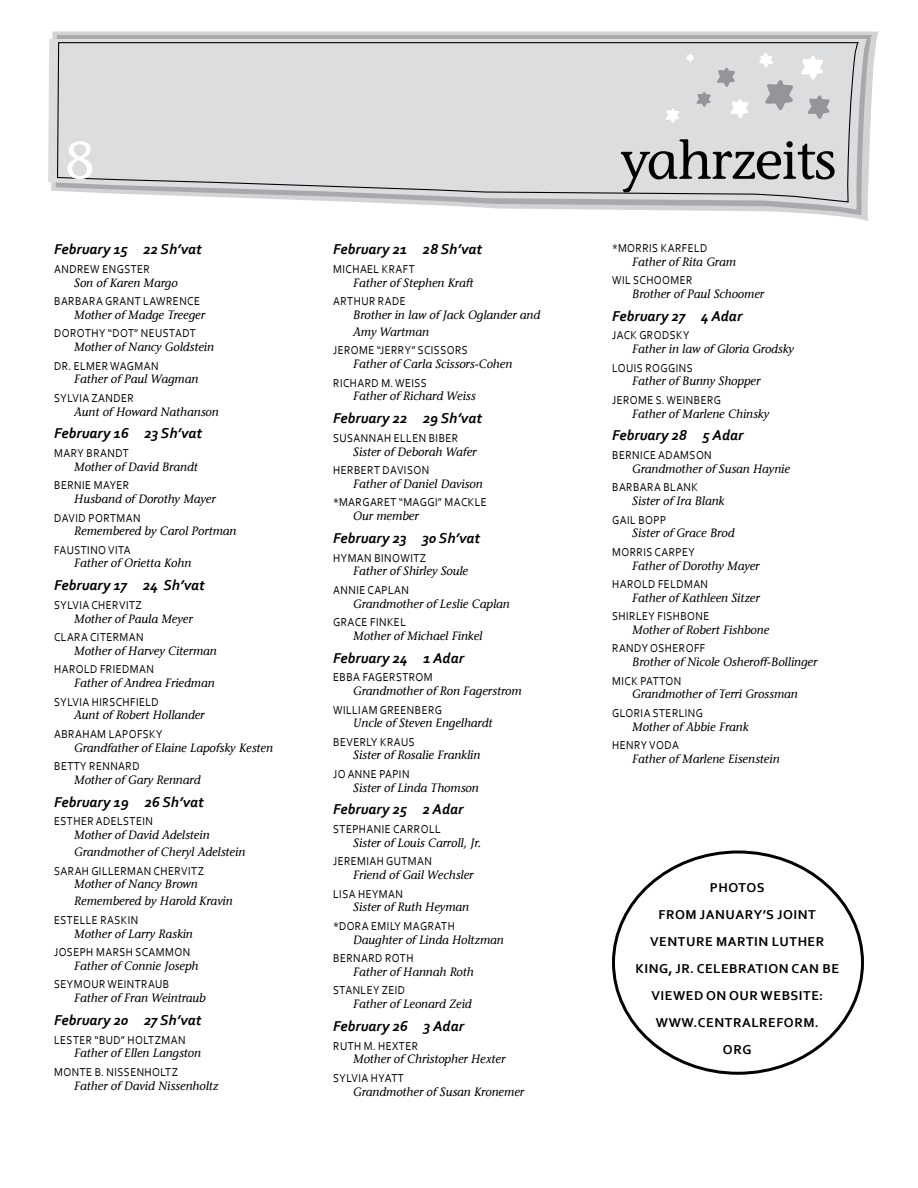
<style>
.page{position:relative;width:918px;height:1188px;background:#fff}
.page>*{position:absolute;margin:0;border:0;box-sizing:border-box;transform-origin:0 0}
.t1{font:54px "Stone Inf OSITCTT Medium";letter-spacing:-.02em;color:#000}
.t2{font:54px "Stone Inf OSITCTT Medium";color:#fff}
.t3{font:italic 700 15px "Corbel";color:#000}
.t4{font:700 13.5px/27px "Corbel";letter-spacing:.04em;color:#000;text-align:center}
.t5{font:italic 12px/17px "Stone Informal LT";color:#000}
.t6{font:12px "Corbel";letter-spacing:.04em;color:#000;scale:.9 1}
</style>
<div class="page">
<svg style="left:52px;top:32px;width:827px;height:189px"></svg>
<svg style="left:56px;top:35px;width:816px;height:180px"></svg>
<svg style="left:48px;top:39px;width:819px;height:171px"></svg>
<svg style="left:56px;top:41px;width:803px;height:162px;background:#d7d8d9"></svg>
<svg style="left:664px;top:50px;width:170px;height:74px;background:#d7d8d9"></svg>
<h1 class="t2" style="left:65px;top:127px;width:31px">8</h1>
<h1 class="t1" style="left:621px;top:128px;width:217px">yahrzeits</h1>
<p class="t3" style="left:54px;top:240px;width:150px">February 15 22 Sh’vat</p>
<p class="t6" style="left:54px;top:261px;width:108px">ANDREW ENGSTER</p>
<p class="t5" style="left:74px;top:274px;width:105px">Son of Karen Margo</p>
<p class="t6" style="left:54px;top:294px;width:164px">BARBARA GRANT LAWRENCE</p>
<p class="t5" style="left:74px;top:306px;width:132px">Mother of Madge Treeger</p>
<p class="t6" style="left:54px;top:326px;width:159px">DOROTHY “DOT” N EUSTADT</p>
<p class="t5" style="left:74px;top:338px;width:141px">Mother of Nancy Goldstein</p>
<p class="t6" style="left:54px;top:358px;width:117px">DR. ELMER WAGMAN</p>
<p class="t5" style="left:74px;top:371px;width:125px">Father of Paul Wagman</p>
<p class="t6" style="left:54px;top:390px;width:90px">SYLVIA ZANDER</p>
<p class="t5" style="left:74px;top:403px;width:146px">Aunt of Howard Nathanson</p>
<p class="t3" style="left:54px;top:424px;width:150px">February 16 23 Sh’vat</p>
<p class="t6" style="left:54px;top:446px;width:84px">MARY BRANDT</p>
<p class="t5" style="left:74px;top:458px;width:125px">Mother of David Brandt</p>
<p class="t6" style="left:54px;top:478px;width:85px">BERNIE MAYER</p>
<p class="t5" style="left:74px;top:490px;width:143px">Husband of Dorothy Mayer</p>
<p class="t6" style="left:54px;top:510px;width:98px">DAVID PORTMAN</p>
<p class="t5" style="left:74px;top:523px;width:164px">Remembered by Carol Portman</p>
<p class="t6" style="left:54px;top:542px;width:87px">FAUSTINO VITA</p>
<p class="t5" style="left:74px;top:555px;width:118px">Father of Orietta Kohn</p>
<p class="t3" style="left:54px;top:576px;width:153px">February 17 24 Sh’vat</p>
<p class="t6" style="left:54px;top:598px;width:99px">SYLVIA CHERVITZ</p>
<p class="t5" style="left:74px;top:610px;width:120px">Mother of Paula Meyer</p>
<p class="t6" style="left:54px;top:630px;width:101px">CLARA CITERMAN</p>
<p class="t5" style="left:74px;top:642px;width:144px">Mother of Harvey Citerman</p>
<p class="t6" style="left:54px;top:662px;width:112px">HAROLD FRIEDMAN</p>
<p class="t5" style="left:74px;top:675px;width:142px">Father of Andrea Friedman</p>
<p class="t6" style="left:54px;top:694px;width:118px">SYLVIA H IRSCHFIELD</p>
<p class="t5" style="left:74px;top:707px;width:132px">Aunt of Robert Hollander</p>
<p class="t6" style="left:54px;top:726px;width:122px">ABRAHAM LAPOFS KY</p>
<p class="t5" style="left:74px;top:739px;width:200px">Grandfather of Elaine Lapofsky Kesten</p>
<p class="t6" style="left:54px;top:759px;width:96px">BETTY RENNARD</p>
<p class="t5" style="left:74px;top:771px;width:128px">Mother of Gary Rennard</p>
<p class="t3" style="left:54px;top:792px;width:152px">February 19 26 Sh’vat</p>
<p class="t6" style="left:54px;top:814px;width:111px">ESTHER ADELSTEIN</p>
<p class="t5" style="left:74px;top:827px;width:173px">Mother of David Adelstein<br>Grandmother of Cheryl Adelstein</p>
<p class="t6" style="left:54px;top:863px;width:168px">SARAH GILLERMAN CHERVITZ</p>
<p class="t5" style="left:74px;top:876px;width:160px">Mother of Nancy Brown<br>Remembered by Harold Kravin</p>
<p class="t6" style="left:54px;top:912px;width:95px">ESTELLE RASKIN</p>
<p class="t5" style="left:74px;top:925px;width:120px">Mother of Larry Raskin</p>
<p class="t6" style="left:54px;top:945px;width:153px">JOSEPH MARSH SCAMMON</p>
<p class="t5" style="left:74px;top:957px;width:126px">Father of Connie Joseph</p>
<p class="t6" style="left:54px;top:977px;width:129px">SEYMOUR WEINTRAUB</p>
<p class="t5" style="left:74px;top:989px;width:133px">Father of Fran Weintraub</p>
<p class="t3" style="left:54px;top:1011px;width:149px">February 20 27 Sh’vat</p>
<p class="t6" style="left:54px;top:1032px;width:147px">LESTER “BUD” H OLTZMAN</p>
<p class="t5" style="left:74px;top:1045px;width:128px">Father of Ellen Langston</p>
<p class="t6" style="left:54px;top:1064px;width:139px">MONTE B. NISSENHOLTZ</p>
<p class="t5" style="left:74px;top:1077px;width:146px">Father of David Nissenholtz</p>
<p class="t3" style="left:333px;top:240px;width:151px">February 21 28 Sh’vat</p>
<p class="t6" style="left:333px;top:261px;width:92px">M ICHAEL KRAFT</p>
<p class="t5" style="left:353px;top:274px;width:122px">Father of Stephen Kraft</p>
<p class="t6" style="left:333px;top:294px;width:82px">ARTHUR RADE</p>
<p class="t5" style="left:353px;top:306px;width:188px">Brother in law of Jack Oglander and<br>Amy Wartman</p>
<p class="t6" style="left:333px;top:343px;width:150px">JEROME “JERRY” SCISSORS</p>
<p class="t5" style="left:353px;top:355px;width:161px">Father of Carla Scissors-Cohen</p>
<p class="t6" style="left:333px;top:375px;width:98px">RICHARD M. WEISS</p>
<p class="t5" style="left:353px;top:388px;width:124px">Father of Richard Weiss</p>
<p class="t3" style="left:333px;top:409px;width:151px">February 22 29 Sh’vat</p>
<p class="t6" style="left:333px;top:430px;width:141px">SUSANNAH ELLEN BIBER</p>
<p class="t5" style="left:353px;top:443px;width:125px">Sister of Deborah Wafer</p>
<p class="t6" style="left:333px;top:463px;width:108px">H ERBERT DAVISON</p>
<p class="t5" style="left:353px;top:475px;width:131px">Father of Daniel Davison</p>
<p class="t6" style="left:333px;top:495px;width:172px">*MARGARET “MAGGI” MACKLE</p>
<p class="t5" style="left:353px;top:507px;width:67px">Our member</p>
<p class="t3" style="left:333px;top:529px;width:149px">February 23 30 Sh’vat</p>
<p class="t6" style="left:333px;top:550px;width:105px">HYMAN BINOWITZ</p>
<p class="t5" style="left:353px;top:563px;width:116px">Father of Shirley Soule</p>
<p class="t6" style="left:333px;top:582px;width:86px">ANNIE CAPLAN</p>
<p class="t5" style="left:353px;top:595px;width:158px">Grandmother of Leslie Caplan</p>
<p class="t6" style="left:333px;top:615px;width:81px">GRACE FINKEL</p>
<p class="t5" style="left:353px;top:627px;width:131px">Mother of Michael Finkel</p>
<p class="t3" style="left:333px;top:648px;width:133px">February 24 1 Adar</p>
<p class="t6" style="left:333px;top:670px;width:112px">EBBA FAGERSTROM</p>
<p class="t5" style="left:353px;top:682px;width:170px">Grandmother of Ron Fagerstrom</p>
<p class="t6" style="left:333px;top:702px;width:122px">WILLIAM GREENBERG</p>
<p class="t5" style="left:353px;top:715px;width:141px">Uncle of Steven Engelhardt</p>
<p class="t6" style="left:333px;top:734px;width:91px">BEVERLY KRAUS</p>
<p class="t5" style="left:353px;top:747px;width:129px">Sister of Rosalie Franklin</p>
<p class="t6" style="left:333px;top:767px;width:86px">JO ANNE PAPIN</p>
<p class="t5" style="left:353px;top:779px;width:127px">Sister of Linda Thomson</p>
<p class="t3" style="left:333px;top:800px;width:133px">February 25 2 Adar</p>
<p class="t6" style="left:333px;top:822px;width:114px">STEPHANIE CARROLL</p>
<p class="t5" style="left:353px;top:834px;width:130px">Sister of Louis Carroll, Jr.</p>
<p class="t6" style="left:333px;top:854px;width:111px">JEREMIAH GUTMAN</p>
<p class="t5" style="left:353px;top:867px;width:122px">Friend of Gail Wechsler</p>
<p class="t6" style="left:333px;top:886px;width:79px">LISA H EYMAN</p>
<p class="t5" style="left:353px;top:899px;width:117px">Sister of Ruth Heyman</p>
<p class="t6" style="left:333px;top:918px;width:137px">*DORA EMILY MAGRATH</p>
<p class="t5" style="left:353px;top:931px;width:152px">Daughter of Linda Holtzman</p>
<p class="t6" style="left:333px;top:951px;width:91px">BERNARD ROTH</p>
<p class="t5" style="left:353px;top:963px;width:122px">Father of Hannah Roth</p>
<p class="t6" style="left:333px;top:983px;width:81px">STANLEY ZEID</p>
<p class="t5" style="left:353px;top:995px;width:120px">Father of Leonard Zeid</p>
<p class="t3" style="left:333px;top:1017px;width:133px">February 26 3 Adar</p>
<p class="t6" style="left:333px;top:1038px;width:96px">RUTH M. H EXTER</p>
<p class="t5" style="left:353px;top:1051px;width:154px">Mother of Christopher Hexter</p>
<p class="t6" style="left:333px;top:1070px;width:80px">SYLVIA HYATT</p>
<p class="t5" style="left:353px;top:1083px;width:172px">Grandmother of Susan Kronemer</p>
<p class="t6" style="left:612px;top:240px;width:108px">*MORRIS KARFELD</p>
<p class="t5" style="left:632px;top:253px;width:105px">Father of Rita Gram</p>
<p class="t6" style="left:612px;top:273px;width:91px">WIL SCHOOMER</p>
<p class="t5" style="left:632px;top:285px;width:133px">Brother of Paul Schoomer</p>
<p class="t3" style="left:612px;top:306px;width:133px">February 27 4 Adar</p>
<p class="t6" style="left:612px;top:328px;width:87px">JACK GRODSKY</p>
<p class="t5" style="left:632px;top:341px;width:163px">Father in law of Gloria Grodsky</p>
<p class="t6" style="left:612px;top:360px;width:90px">LOUIS ROGGINS</p>
<p class="t5" style="left:632px;top:373px;width:130px">Father of Bunny Shopper</p>
<p class="t6" style="left:612px;top:392px;width:123px">JEROME S. WEINBERG</p>
<p class="t5" style="left:632px;top:405px;width:138px">Father of Marlene Chinsky</p>
<p class="t3" style="left:612px;top:426px;width:134px">February 28 5 Adar</p>
<p class="t6" style="left:612px;top:448px;width:112px">BERNICE ADAMSON</p>
<p class="t5" style="left:632px;top:460px;width:159px">Grandmother of Susan Haynie</p>
<p class="t6" style="left:612px;top:480px;width:97px">BARBARA BLANK</p>
<p class="t5" style="left:632px;top:493px;width:94px">Sister of Ira Blank</p>
<p class="t6" style="left:612px;top:512px;width:62px">GAIL BOPP</p>
<p class="t5" style="left:632px;top:525px;width:104px">Sister of Grace Brod</p>
<p class="t6" style="left:612px;top:544px;width:93px">MORRIS CARPEY</p>
<p class="t5" style="left:632px;top:557px;width:129px">Father of Dorothy Mayer</p>
<p class="t6" style="left:612px;top:577px;width:108px">HAROLD FELDMAN</p>
<p class="t5" style="left:632px;top:589px;width:129px">Father of Kathleen Sitzer</p>
<p class="t6" style="left:612px;top:609px;width:110px">SHIRLEY FISHBONE</p>
<p class="t5" style="left:632px;top:621px;width:138px">Mother of Robert Fishbone</p>
<p class="t6" style="left:612px;top:641px;width:98px">RANDY OSHEROFF</p>
<p class="t5" style="left:632px;top:654px;width:187px">Brother of Nicole Osheroff-Bollinger</p>
<p class="t6" style="left:612px;top:673px;width:78px">M ICK PATTON</p>
<p class="t5" style="left:632px;top:686px;width:167px">Grandmother of Terri Grossman</p>
<p class="t6" style="left:612px;top:705px;width:103px">GLORIA STERLING</p>
<p class="t5" style="left:632px;top:718px;width:118px">Mother of Abbie Frank</p>
<p class="t6" style="left:612px;top:738px;width:76px">HENRY VODA</p>
<p class="t5" style="left:632px;top:750px;width:149px">Father of Marlene Eisenstein</p>
<p class="t4" style="left:635px;top:874px;width:203px">PHOTOS<br>FROM JANUARY’S JOI NT<br>VE NTURE MARTI N LUTHER<br>KI NG, JR. CELEBRATION CAN BE<br>VIEWED ON OUR WEBSITE:<br>WWW.CENTRALREFORM.<br>ORG</p>
</div>
